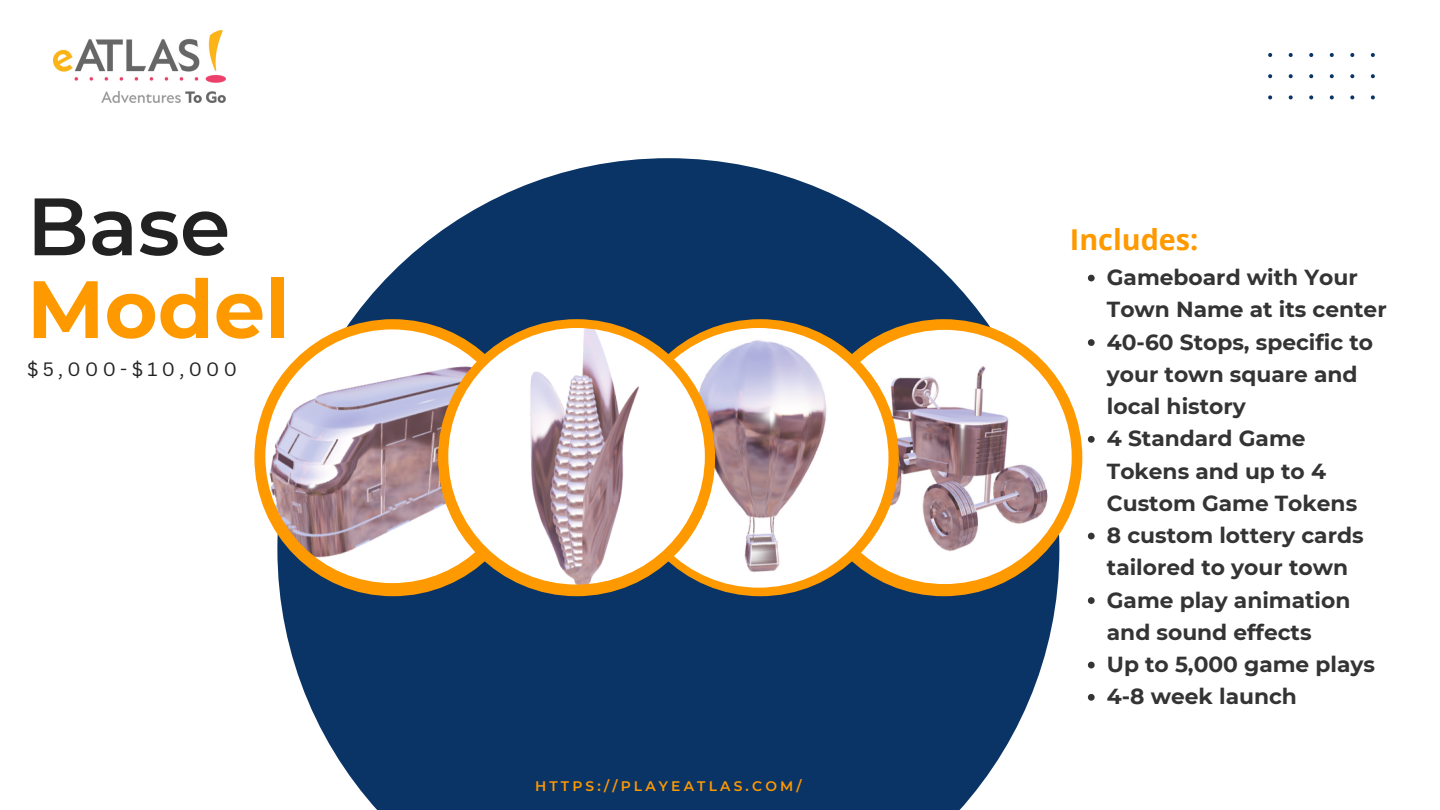
<style>
.page{position:relative;width:1440px;height:810px;background:#fff}
.page>*{position:absolute;margin:0;border:0;box-sizing:border-box;transform-origin:0 0}
.t1{font:700 81.2px "Montserrat";color:#f90}
.t2{font:600 81.2px "Montserrat";color:#222}
.t3{font:700 28.8px "Open Sans";color:#f90}
.t4{font:700 21.8px/32.2px "Montserrat";color:#343434}
.t5{font:18.8px "Canva Sans";letter-spacing:.23em;color:#222}
.t6{font:600 13.8px "Montserrat";letter-spacing:.23em;color:#f90}
</style>
<div class="page">
<svg style="left:277px;top:158px;width:782px;height:652px;fill:#0a3466"></svg>
<svg style="left:1268px;top:53px;width:107px;height:47px"></svg>
<img style="left:53px;top:30px;width:173px;height:73px">
<div style="left:805px;top:319px;width:277px;height:277px;background:#f90;border-radius:50%"></div>
<img style="left:817px;top:330px;width:255px;height:254px;border-radius:50%">
<div style="left:254px;top:319px;width:277px;height:277px;background:#f90;border-radius:50%"></div>
<div style="left:622px;top:319px;width:277px;height:277px;background:#f90;border-radius:50%"></div>
<img style="left:629px;top:328px;width:259px;height:260px;border-radius:50%">
<img style="left:265px;top:329px;width:254px;height:254px;border-radius:50%">
<div style="left:438px;top:319px;width:277px;height:277px;background:#f90;border-radius:50%"></div>
<img style="left:448px;top:328px;width:257px;height:257px;border-radius:50%">
<svg style="left:1088px;top:275px;width:7px;height:6px"></svg>
<svg style="left:1088px;top:339px;width:7px;height:7px"></svg>
<svg style="left:1088px;top:436px;width:7px;height:7px"></svg>
<svg style="left:1088px;top:533px;width:7px;height:6px"></svg>
<svg style="left:1088px;top:597px;width:7px;height:7px"></svg>
<svg style="left:1088px;top:662px;width:7px;height:6px"></svg>
<svg style="left:1088px;top:694px;width:7px;height:7px"></svg>
<p class="t2" style="left:27px;top:177px;width:205px">Base</p>
<p class="t1" style="left:27px;top:259px;width:264px">Model</p>
<p class="t5" style="left:27px;top:356px;width:212px">$5,000-$10,000</p>
<h1 class="t6" style="left:535px;top:778px;width:268px">HTTPS://PLAYEATLAS.COM/</h1>
<p class="t3" style="left:1070px;top:219px;width:130px">Includes:</p>
<p class="t4" style="left:1107px;top:261px;width:281px">Gameboard with Your<br>Town Name at its center</p>
<p class="t4" style="left:1107px;top:326px;width:268px">40-60 Stops, specific to your town square and local history</p>
<p class="t4" style="left:1107px;top:423px;width:252px">4 Standard Game<br>Tokens and up to 4<br>Custom Game Tokens</p>
<p class="t4" style="left:1107px;top:519px;width:258px">8 custom lottery cards tailored to your town</p>
<p class="t4" style="left:1107px;top:584px;width:245px">Game play animation and sound effects</p>
<p class="t4" style="left:1107px;top:648px;width:270px">Up to 5,000 game plays</p>
<p class="t4" style="left:1107px;top:681px;width:192px">4-8 week launch</p>
</div>
